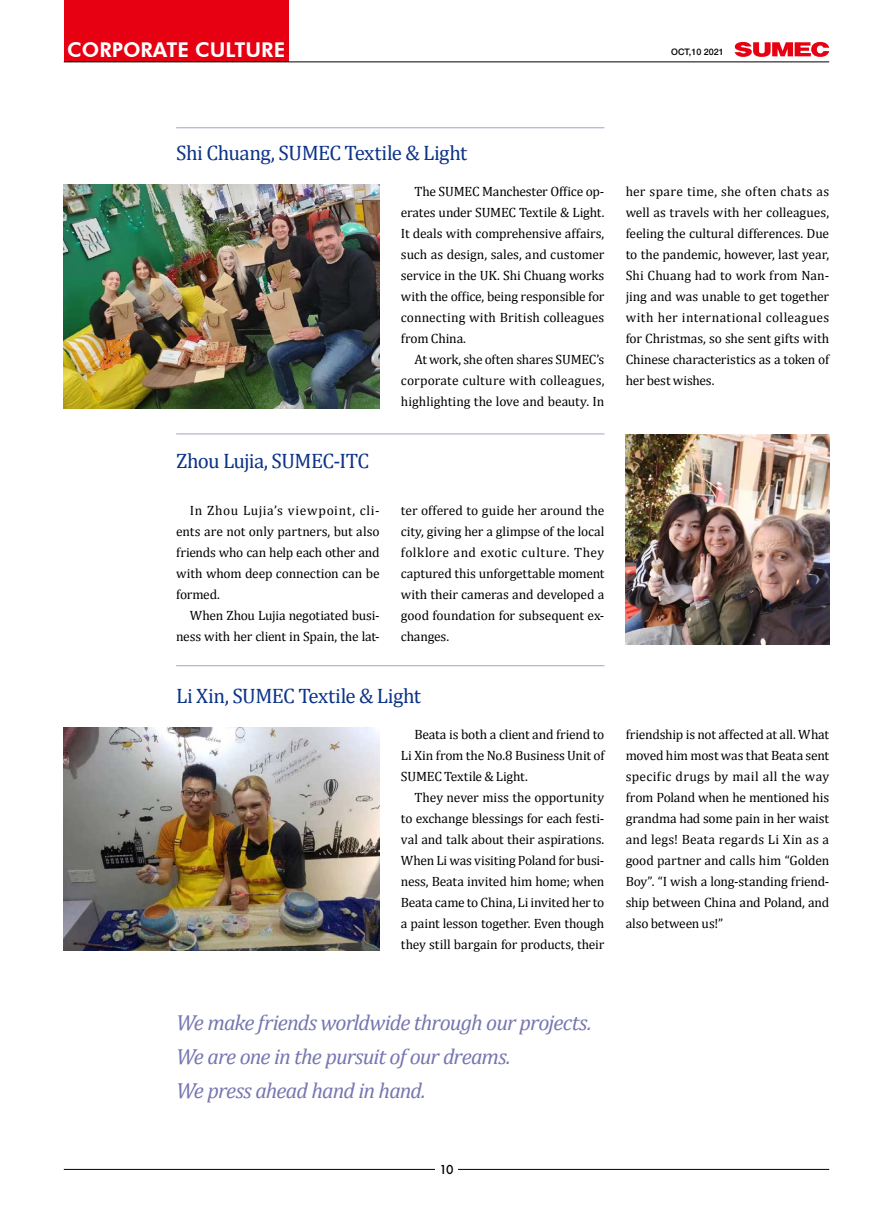
<style>
.page{position:relative;width:893px;height:1212px;background:#fff}
.page>*{position:absolute;margin:0;border:0;box-sizing:border-box;transform-origin:0 0}
.t1{font:italic 21.9px/34px "Cambria";letter-spacing:-.04em;color:#7776b0}
.t2{font:21px "Cambria";letter-spacing:-.025em;color:#0c3388}
.t3{font:800 20.4px "Futura BT";color:#fff}
.t4{font:13.5px/21px "Cambria";letter-spacing:-.01em;color:#000;text-align:justify}
.t5{font:500 12px "Futura";color:#000}
.t6{font:500 9px "Helvetica Neue LT Std";color:#000}
</style>
<div class="page">
<hr style="left:64px;top:1169px;width:765px;height:1px;background:#000">
<div style="left:435px;top:1163px;width:23px;height:12px;background:#fff"></div>
<img style="left:64px;top:184px;width:316px;height:225px">
<img style="left:626px;top:434px;width:203px;height:210px">
<img style="left:64px;top:727px;width:316px;height:224px">
<hr style="left:176px;top:128px;width:428px;height:1px;background:#a5a1ca">
<hr style="left:176px;top:434px;width:428px;height:1px;background:#a5a1ca">
<hr style="left:176px;top:665px;width:428px;height:1px;background:#a5a1ca">
<div style="left:64px;top:0;width:225px;height:62px;background:#e60012"></div>
<svg style="left:734px;top:42px;width:95px;height:15px"></svg>
<hr style="left:64px;top:62px;width:765px;height:1px;background:#000">
<h3 class="t3" style="left:67px;top:37px;width:219px">CORPORATE CULTURE</h3>
<p class="t6" style="left:671px;top:47px;width:54px">OCT,10 2021</p>
<h2 class="t2" style="left:176px;top:140px;width:292px">Shi Chuang, SUMEC Textile &amp; Light</h2>
<h2 class="t2" style="left:176px;top:448px;width:195px">Zhou Lujia, SUMEC-ITC</h2>
<p class="t4" style="left:176px;top:500px;width:205px;text-indent:14px">In Zhou Lujia’s viewpoint, cli&shy;ents are not only partners, but also friends who can help each other and with whom deep connection can be formed.</p>
<p class="t4" style="left:176px;top:605px;width:205px;text-align:right">When Zhou Lujia negotiated busi&shy;ness with her client in Spain, the lat-</p>
<p class="t4" style="left:401px;top:181px;width:205px;text-indent:14px">The SUMEC Manchester Office op&shy;erates under SUMEC Textile &amp; Light.<br>It deals with comprehensive affairs, such as design, sales, and customer service in the UK. Shi Chuang works with the office, being responsible for connecting with British colleagues from China.</p>
<p class="t4" style="left:401px;top:349px;width:205px;text-indent:14px">At work, she often shares SUMEC’s corporate culture with colleagues, highlighting the love and beauty. In</p>
<p class="t4" style="left:401px;top:500px;width:205px">ter offered to guide her around the city, giving her a glimpse of the local folklore and exotic culture. They captured this unforgettable moment with their cameras and developed a good foundation for subsequent ex&shy;changes.</p>
<h2 class="t2" style="left:176px;top:683px;width:246px">Li Xin, SUMEC Textile &amp; Light</h2>
<p class="t4" style="left:401px;top:723px;width:205px;text-indent:14px">Beata is both a client and friend to Li Xin from the No.8 Business Unit of SUMEC Textile &amp; Light.</p>
<p class="t4" style="left:401px;top:786px;width:205px;text-indent:14px">They never miss the opportunity to exchange blessings for each festi&shy;val and talk about their aspirations.<br>When Li was visiting Poland for busi&shy;ness, Beata invited him home; when Beata came to China, Li invited her to a paint lesson together. Even though they still bargain for products, their</p>
<p class="t4" style="left:626px;top:181px;width:205px">her spare time, she often chats as well as travels with her colleagues, feeling the cultural differences. Due to the pandemic, however, last year, Shi Chuang had to work from Nan&shy;jing and was unable to get together with her international colleagues for Christmas, so she sent gifts with Chinese characteristics as a token of her best wishes.</p>
<p class="t4" style="left:626px;top:723px;width:205px">friendship is not affected at all. What moved him most was that Beata sent specific drugs by mail all the way from Poland when he mentioned his grandma had some pain in her waist and legs! Beata regards Li Xin as a good partner and calls him “Golden Boy”. “I wish a long-standing friend&shy;ship between China and Poland, and also between us!”</p>
<h1 class="t1" style="left:176px;top:1005px;width:417px">We make friends worldwide through our projects.<br>We are one in the pursuit of our dreams.<br>We press ahead hand in hand.</h1>
<p class="t5" style="left:439px;top:1161px;width:16px">10</p>
</div>
